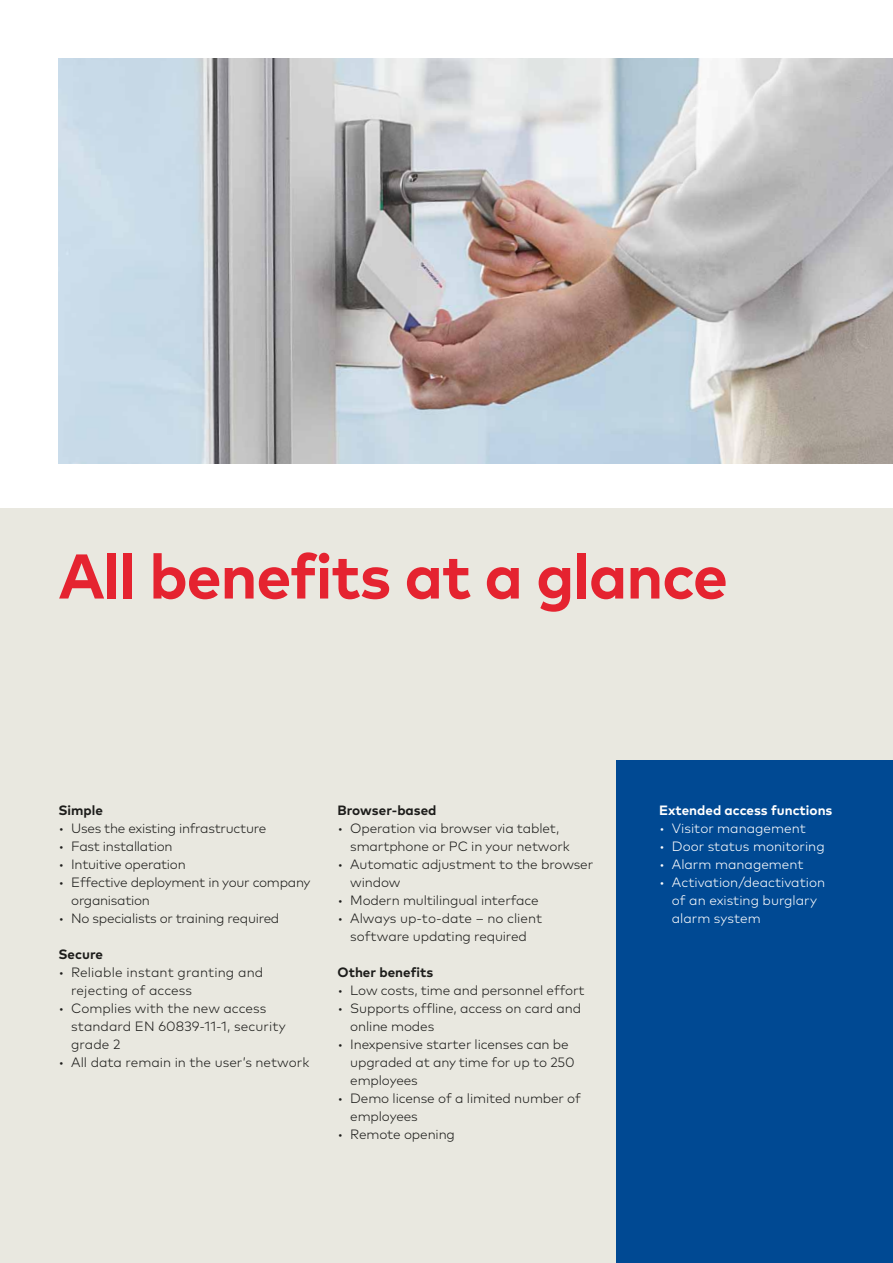
<style>
.page{position:relative;width:893px;height:1263px;background:#fff}
.page>*{position:absolute;margin:0;border:0;box-sizing:border-box;transform-origin:0 0}
.t1{font:700 63px "Mark Pro";letter-spacing:-.02em;color:#e52330}
.t2{font:300 13.5px/18px "Mark Pro";letter-spacing:-.01em;color:#1d1d1b}
.t3{font:300 13.5px/18px "Mark Pro";color:#fff}
.t4{font:300 13.5px/18px "Mark Pro";letter-spacing:.01em;color:#1d1d1b}
.t5{font:700 13.5px "Mark Pro";color:#1d1d1b}
.t6{font:700 13.5px "Mark Pro";color:#fff}
</style>
<div class="page">
<div style="left:0;top:508px;width:893px;height:755px;background:#e9e8e0"></div>
<div style="left:617px;top:760px;width:276px;height:503px;background:#004993"></div>
<img style="left:58px;top:58px;width:835px;height:405px">
<h1 class="t1" style="left:58px;top:554px;width:671px">All benefits at a glance</h1>
<p class="t5" style="left:58px;top:805px;width:46px">Simple</p>
<p class="t2" style="left:58px;top:820px;width:209px">• Uses the existing infrastructure</p>
<p class="t2" style="left:58px;top:838px;width:116px">• Fast installation</p>
<p class="t2" style="left:58px;top:856px;width:129px">• Intuitive operation</p>
<p class="t2" style="left:71px;top:874px;width:241px;text-indent:-13px">• Effective deployment in your company organisation</p>
<p class="t2" style="left:58px;top:910px;width:222px">• No specialists or training required</p>
<p class="t5" style="left:58px;top:949px;width:46px">Secure</p>
<p class="t4" style="left:71px;top:964px;width:194px;text-indent:-13px">• Reliable instant granting and rejecting of access</p>
<p class="t2" style="left:71px;top:1000px;width:216px;text-indent:-13px">• Complies with the new access standard EN 60839-11-1, security grade 2</p>
<p class="t2" style="left:58px;top:1054px;width:252px">• All data remain in the user’s network</p>
<p class="t5" style="left:338px;top:805px;width:101px">Browser-based</p>
<p class="t2" style="left:350px;top:820px;width:221px;text-indent:-13px">• Operation via browser via tablet, smartphone or PC in your network</p>
<p class="t2" style="left:350px;top:856px;width:244px;text-indent:-13px">• Automatic adjustment to the browser window</p>
<p class="t2" style="left:338px;top:892px;width:203px">• Modern multilingual interface</p>
<p class="t2" style="left:338px;top:910px;width:206px;text-align:center">• Always up-to-date – no client software updating required</p>
<p class="t5" style="left:338px;top:967px;width:97px">Other benefits</p>
<p class="t2" style="left:338px;top:982px;width:249px">• Low costs, time and personnel effort</p>
<p class="t2" style="left:350px;top:1000px;width:232px;text-indent:-13px">• Supports offline, access on card and online modes</p>
<p class="t2" style="left:350px;top:1036px;width:226px;text-indent:-13px">• Inexpensive starter licenses can be upgraded at any time for up to 250 employees</p>
<p class="t2" style="left:350px;top:1090px;width:232px;text-indent:-13px">• Demo license of a limited number of employees</p>
<p class="t2" style="left:338px;top:1126px;width:119px">• Remote opening</p>
<p class="t6" style="left:659px;top:805px;width:175px">Extended access functions</p>
<p class="t3" style="left:659px;top:820px;width:148px">• Visitor management</p>
<p class="t3" style="left:659px;top:838px;width:167px">• Door status monitoring</p>
<p class="t3" style="left:659px;top:856px;width:146px">• Alarm management</p>
<p class="t3" style="left:672px;top:874px;width:155px;text-indent:-13px">• Activation/deactivation of an existing burglary alarm system</p>
</div>
